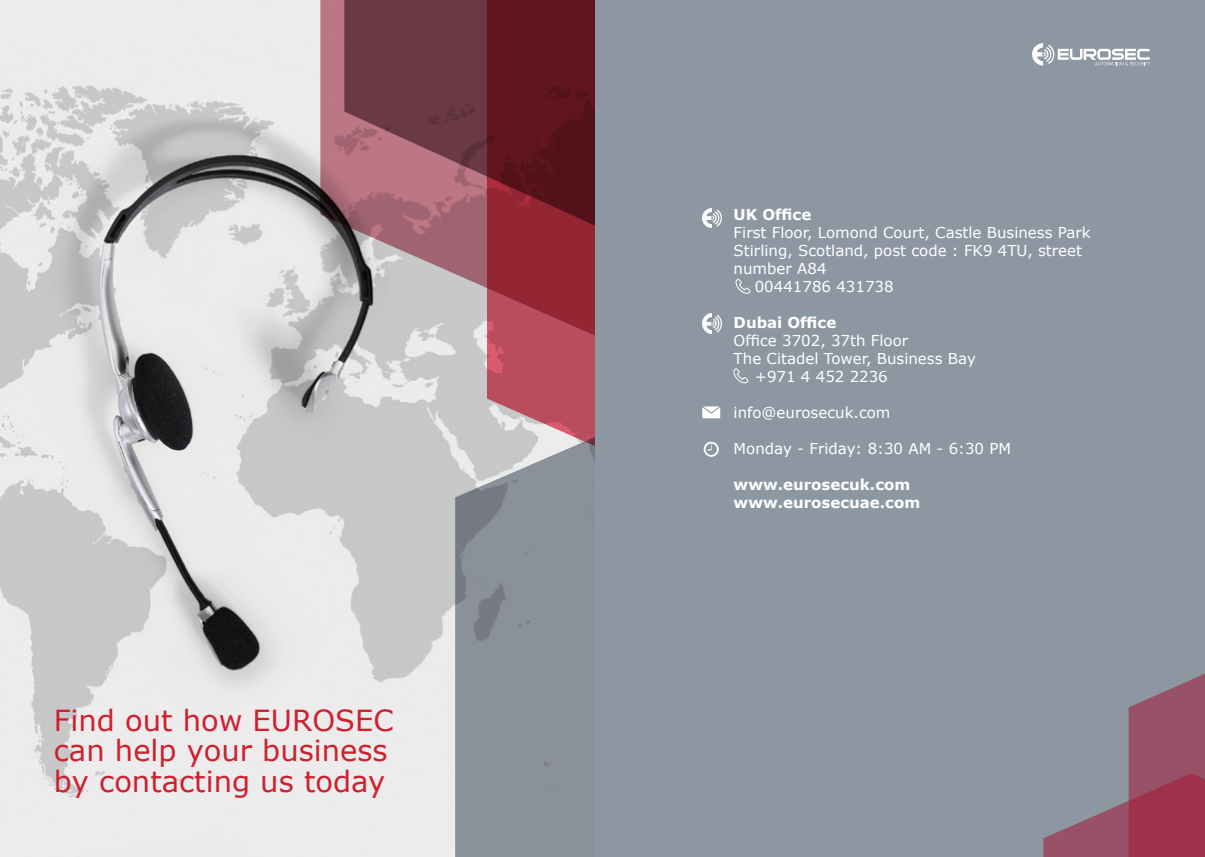
<style>
.page{position:relative;width:1205px;height:857px;background:#fff}
.page>*{position:absolute;margin:0;border:0;box-sizing:border-box;transform-origin:0 0}
.t1{font:29px/30.8px "Verdana";color:#ce202f}
.t2{font:15px "Verdana";color:#fff}
.t3{font:700 15px/18px "Verdana";color:#fff}
</style>
<div class="page">
<img style="left:0;top:0;width:455px;height:856px">
<svg style="left:455px;top:386px;width:140px;height:470px;background:#8e939b"></svg>
<svg style="left:487px;top:386px;width:108px;height:187px;background:#a39199"></svg>
<svg style="left:320px;top:0;width:275px;height:386px;background:#b18087"></svg>
<svg style="left:344px;top:0;width:251px;height:225px;background:#753540"></svg>
<div style="left:595px;top:0;width:610px;height:856px;background:#8c97a2"></div>
<svg style="left:1043px;top:674px;width:162px;height:182px"></svg>
<img style="left:702px;top:208px;width:20px;height:20px">
<img style="left:702px;top:314px;width:20px;height:19px">
<svg style="left:702px;top:406px;width:18px;height:12px"></svg>
<svg style="left:704px;top:441px;width:15px;height:15px"></svg>
<svg style="left:735px;top:279px;width:15px;height:15px"></svg>
<svg style="left:733px;top:368px;width:15px;height:16px"></svg>
<svg style="left:1032px;top:43px;width:118px;height:22px"></svg>
<h1 class="t1" style="left:54px;top:704px;width:341px">Find out how EUROSEC can help your business by contacting us today</h1>
<p class="t3" style="left:733px;top:205px;width:79px">UK Office</p>
<p class="t2" style="left:733px;top:222px;width:359px">First Floor, Lomond Court, Castle Business Park</p>
<p class="t2" style="left:733px;top:240px;width:350px">Stirling, Scotland, post code : FK9 4TU, street</p>
<p class="t2" style="left:733px;top:258px;width:94px">number A84</p>
<p class="t2" style="left:755px;top:276px;width:140px">00441786 431738</p>
<p class="t3" style="left:733px;top:313px;width:104px">Dubai Office</p>
<p class="t2" style="left:733px;top:330px;width:176px">Office 3702, 37th Floor</p>
<p class="t2" style="left:733px;top:348px;width:244px">The Citadel Tower, Business Bay</p>
<p class="t2" style="left:755px;top:366px;width:135px">+971 4 452 2236</p>
<p class="t2" style="left:733px;top:402px;width:158px">info@eurosecuk.com</p>
<p class="t2" style="left:733px;top:438px;width:279px">Monday - Friday: 8:30 AM - 6:30 PM</p>
<p class="t3" style="left:733px;top:475px;width:188px">www.eurosecuk.com www.eurosecuae.com</p>
</div>
